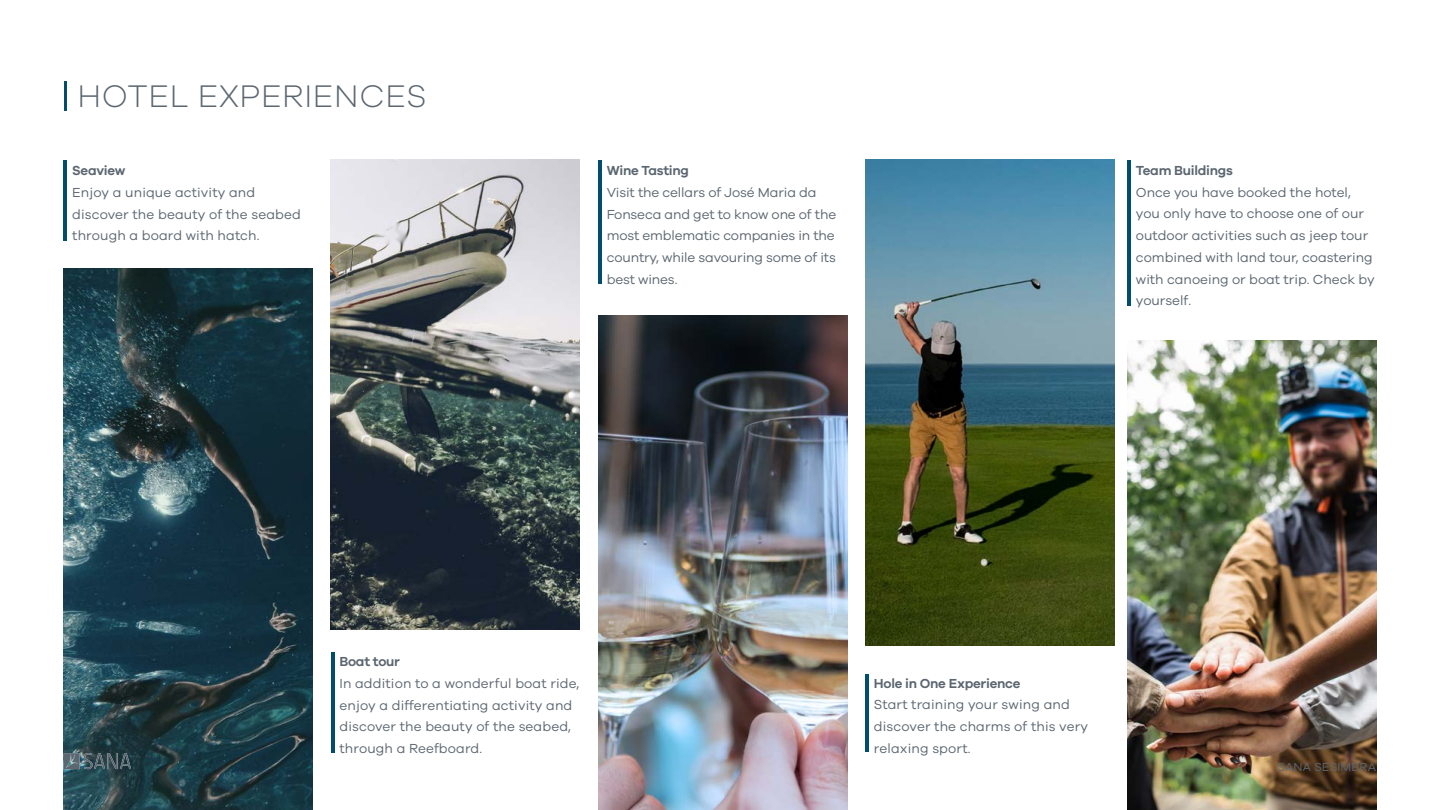
<style>
.page{position:relative;width:1440px;height:810px;background:#fff}
.page>*{position:absolute;margin:0;border:0;box-sizing:border-box;transform-origin:0 0}
.t1{font:300 32.25px "Galano Grotesque";letter-spacing:.02em;color:#5b6670}
.t2{font:13.5px/21.8px "Galano Grotesque";color:#5b6670}
.t3{font:600 13.5px "Galano Grotesque";letter-spacing:-.02em;color:#5b6670}
.t4{font:12px "Galano Grotesque";letter-spacing:.01em;color:#5b6771}
</style>
<div class="page">
<hr style="left:64px;top:81px;width:3px;height:29px;background:#004d6d">
<hr style="left:64px;top:160px;width:3px;height:80px;background:#004d6d">
<hr style="left:331px;top:653px;width:3px;height:100px;background:#004d6d">
<hr style="left:598px;top:160px;width:3px;height:124px;background:#004d6d">
<hr style="left:1127px;top:160px;width:4px;height:146px;background:#004d6d">
<hr style="left:865px;top:674px;width:4px;height:78px;background:#004d6d">
<img style="left:64px;top:268px;width:249px;height:542px">
<img style="left:331px;top:160px;width:249px;height:469px">
<img style="left:598px;top:315px;width:249px;height:495px">
<img style="left:1127px;top:341px;width:249px;height:469px">
<img style="left:865px;top:160px;width:249px;height:486px">
<svg style="left:64px;top:753px;width:67px;height:16px"></svg>
<h1 class="t1" style="left:77px;top:77px;width:351px">HOTEL EXPERIENCES</h1>
<p class="t3" style="left:72px;top:162px;width:55px">Seaview</p>
<p class="t2" style="left:72px;top:181px;width:230px">Enjoy a unique activity and discover the beauty of the seabed through a board with hatch.</p>
<p class="t3" style="left:607px;top:162px;width:84px">Wine Tasting</p>
<p class="t2" style="left:607px;top:181px;width:231px">Visit the cellars of José Maria da<br>Fonseca and get to know one of the most emblematic companies in the country, while savouring some of its best wines.</p>
<p class="t3" style="left:1136px;top:162px;width:98px">Team Buildings</p>
<p class="t2" style="left:1136px;top:181px;width:240px">Once you have booked the hotel, you only have to choose one of our outdoor activities such as jeep tour combined with land tour, coastering with canoeing or boat trip. Check by yourself.</p>
<p class="t3" style="left:339px;top:653px;width:62px">Boat tour</p>
<p class="t2" style="left:339px;top:672px;width:241px">In addition to a wonderful boat ride, enjoy a differentiating activity and discover the beauty of the seabed, through a Reefboard.</p>
<p class="t3" style="left:874px;top:675px;width:148px">Hole in One Experience</p>
<p class="t2" style="left:874px;top:694px;width:216px">Start training your swing and discover the charms of this very relaxing sport.</p>
<p class="t4" style="left:1278px;top:760px;width:100px">SANA SESIMBRA</p>
</div>
